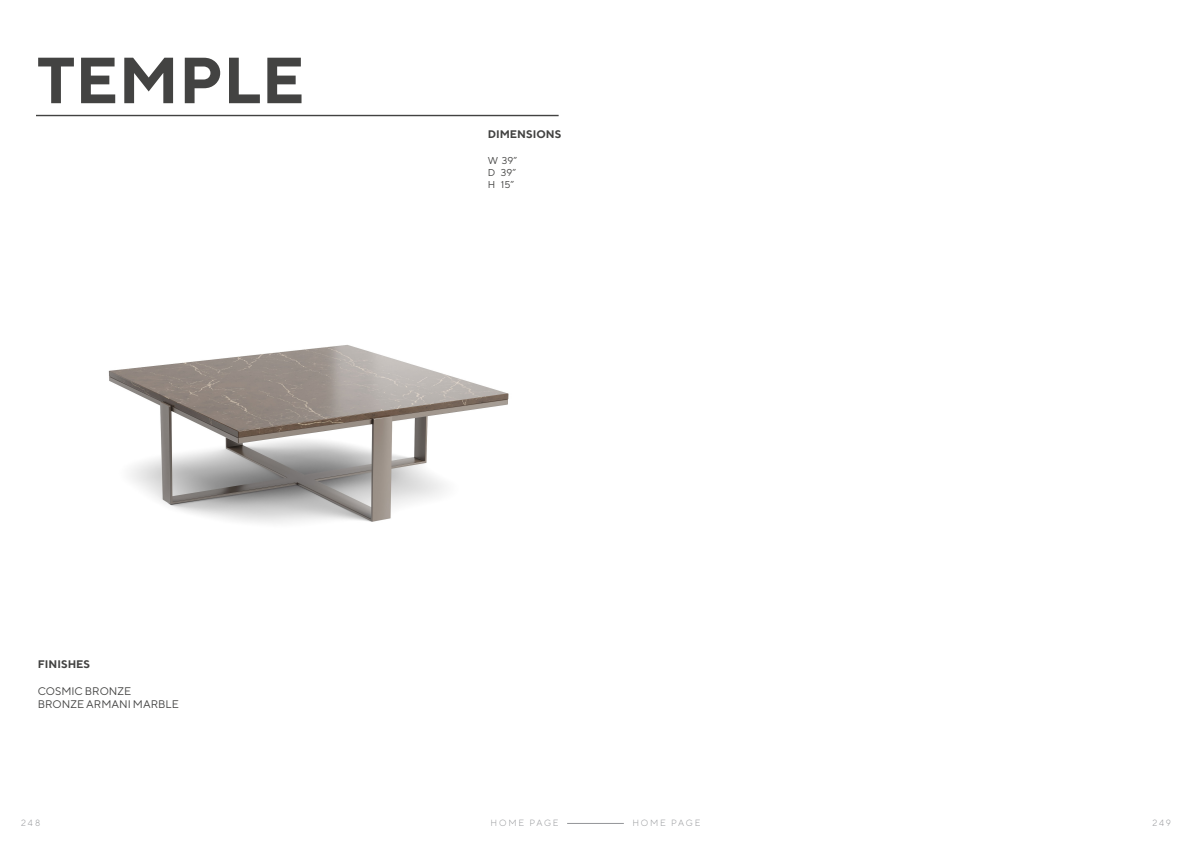
<style>
.page{position:relative;width:1191px;height:842px;background:#fff}
.page>*{position:absolute;margin:0;border:0;box-sizing:border-box;transform-origin:0 0}
.t1{font:700 65px "TT Norms";color:#434342}
.t2{font:11px/13.2px "TT Norms";color:#434342}
.t3{font:700 11px "TT Norms";color:#434342}
.t4{font:10px/12px "TT Norms";color:#434342;text-align:justify}
.t5{font:300 9px "TT Norms";letter-spacing:.2em;color:#939598}
</style>
<div class="page">
<div style="left:36px;top:115px;width:522px;height:1px;border:1px solid #434342"></div>
<img style="left:108px;top:345px;width:401px;height:178px">
<hr style="left:567px;top:823px;width:57px;height:1px;background:#939598">
<h1 class="t1" style="left:37px;top:39px;width:269px">TEMPLE</h1>
<p class="t3" style="left:488px;top:128px;width:75px">DIMENSIONS</p>
<p class="t4" style="left:488px;top:154px;width:31px">W 39” D 39” H 15”</p>
<p class="t3" style="left:38px;top:657px;width:54px">FINISHES</p>
<p class="t2" style="left:38px;top:684px;width:142px">COSMIC BRONZE<br>BRONZE ARMANI MARBLE</p>
<p class="t5" style="left:21px;top:818px;width:20px">248</p>
<p class="t5" style="left:490px;top:818px;width:69px">HOME PAGE</p>
<p class="t5" style="left:632px;top:818px;width:69px">HOME PAGE</p>
<p class="t5" style="left:1152px;top:818px;width:20px">249</p>
</div>
